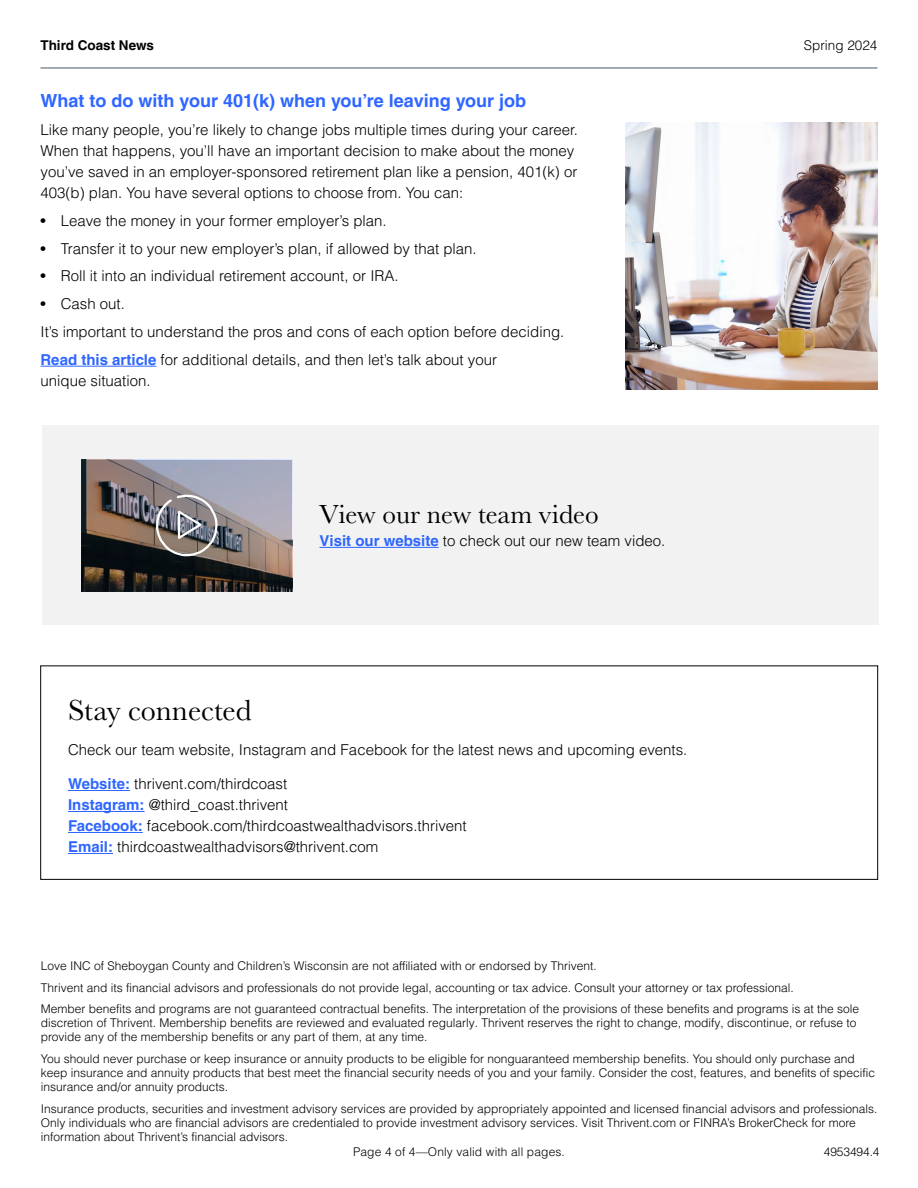
<style>
.page{position:relative;width:918px;height:1188px;background:#fff}
.page>*{position:absolute;margin:0;border:0;box-sizing:border-box;transform-origin:0 0}
.t1{font:30px "Baskerville URW";color:#000}
.t2{font:27px "Baskerville URW";color:#000}
.t3{font:700 18px "Helvetica LT Pro";color:#2e66ff}
.t4{font:300 15px/21px "Helvetica LT Pro";color:#000}
.t5{font:700 13.5px "Helvetica LT Pro";color:#000}
.t6{font:300 13.5px "Helvetica LT Pro";color:#000}
.t7{font:300 12px/14.4px "Helvetica LT Pro";color:#000}
.s1{font-weight:400}
.s2{font-weight:700;color:#2e66ff}
</style>
<div class="page">
<div style="left:42px;top:426px;width:837px;height:199px;background:#f2f2f2"></div>
<hr style="left:320px;top:547px;width:119px;height:1px;background:#2e66ff">
<hr style="left:40px;top:68px;width:838px;height:1px;background:#485865">
<hr style="left:68px;top:790px;width:62px;height:1px;background:#2e66ff">
<hr style="left:68px;top:811px;width:77px;height:1px;background:#2e66ff">
<hr style="left:68px;top:832px;width:75px;height:1px;background:#2e66ff">
<hr style="left:68px;top:853px;width:45px;height:1px;background:#2e66ff">
<div style="left:40px;top:665px;width:838px;height:215px;border:1px solid #000"></div>
<hr style="left:40px;top:366px;width:116px;height:1px;background:#2e66ff">
<img style="left:626px;top:122px;width:252px;height:267px">
<img style="left:82px;top:460px;width:210px;height:131px">
<svg style="left:155px;top:494px;width:64px;height:63px;background:#898586"></svg>
<p class="t5" style="left:40px;top:37px;width:115px">Third Coast News</p>
<p class="t6" style="left:804px;top:37px;width:75px">Spring 2024</p>
<h3 class="t3" style="left:40px;top:90px;width:487px">What to do with your 401(k) when you’re leaving your job</h3>
<p class="t4" style="left:40px;top:119px;width:539px">Like many people, you’re likely to change jobs multiple times during your career.<br>When that happens, you’ll have an important decision to make about the money you’ve saved in an employer-sponsored retirement plan like a pension, 401(k) or 403(b) plan. You have several options to choose from. You can:</p>
<p class="t4" style="left:40px;top:210px;width:348px"><span class="s1">•</span> Leave the money in your former employer’s plan.</p>
<p class="t4" style="left:40px;top:238px;width:438px"><span class="s1">•</span> Transfer it to your new employer’s plan, if allowed by that plan.</p>
<p class="t4" style="left:40px;top:265px;width:360px"><span class="s1">•</span> Roll it into an individual retirement account, or IRA.</p>
<p class="t4" style="left:40px;top:290px;width:525px;line-height:27.8px"><span class="s1">•</span> Cash out.<br>It’s important to understand the pros and cons of each option before deciding.<br><span class="s2">Read this article</span> for additional details, and then let’s talk about your</p>
<p class="t4" style="left:40px;top:370px;width:112px">unique situation.</p>
<h2 class="t2" style="left:320px;top:496px;width:281px">View our new team video</h2>
<p class="t4" style="left:320px;top:530px;width:347px"><span class="s2">Visit our website</span> to check out our new team video.</p>
<h1 class="t1" style="left:68px;top:690px;width:185px">Stay connected</h1>
<p class="t4" style="left:68px;top:739px;width:621px">Check our team website, Instagram and Facebook for the latest news and upcoming events.</p>
<p class="t4" style="left:68px;top:773px;width:400px"><span class="s2">Website:</span> thrivent.com/thirdcoast<br><span class="s2">Instagram:</span> @third_coast.thrivent<br><span class="s2">Facebook:</span> facebook.com/thirdcoastwealthadvisors.thrivent <span class="s2">Email:</span> thirdcoastwealthadvisors@thrivent.com</p>
<p class="t7" style="left:41px;top:955px;width:820px;line-height:21.1px">Love INC of Sheboygan County and Children’s Wisconsin are not affiliated with or endorsed by Thrivent.<br>Thrivent and its financial advisors and professionals do not provide legal, accounting or tax advice. Consult your attorney or tax professional.<br>Member benefits and programs are not guaranteed contractual benefits. The interpretation of the provisions of these benefits and programs is at the sole</p>
<p class="t7" style="left:41px;top:1015px;width:817px">discretion of Thrivent. Membership benefits are reviewed and evaluated regularly. Thrivent reserves the right to change, modify, discontinue, or refuse to provide any of the membership benefits or any part of them, at any time.</p>
<p class="t7" style="left:41px;top:1051px;width:836px">You should never purchase or keep insurance or annuity products to be eligible for nonguaranteed membership benefits. You should only purchase and keep insurance and annuity products that best meet the financial security needs of you and your family. Consider the cost, features, and benefits of specific insurance and/or annuity products.</p>
<p class="t7" style="left:41px;top:1101px;width:838px">Insurance products, securities and investment advisory services are provided by appropriately appointed and licensed financial advisors and professionals.<br>Only individuals who are financial advisors are credentialed to provide investment advisory services. Visit Thrivent.com or FINRA’s BrokerCheck for more information about Thrivent’s financial advisors.</p>
<p class="t7" style="left:353px;top:1145px;width:213px">Page 4 of 4—Only valid with all pages.</p>
<p class="t7" style="left:824px;top:1145px;width:57px">4953494.4</p>
</div>
